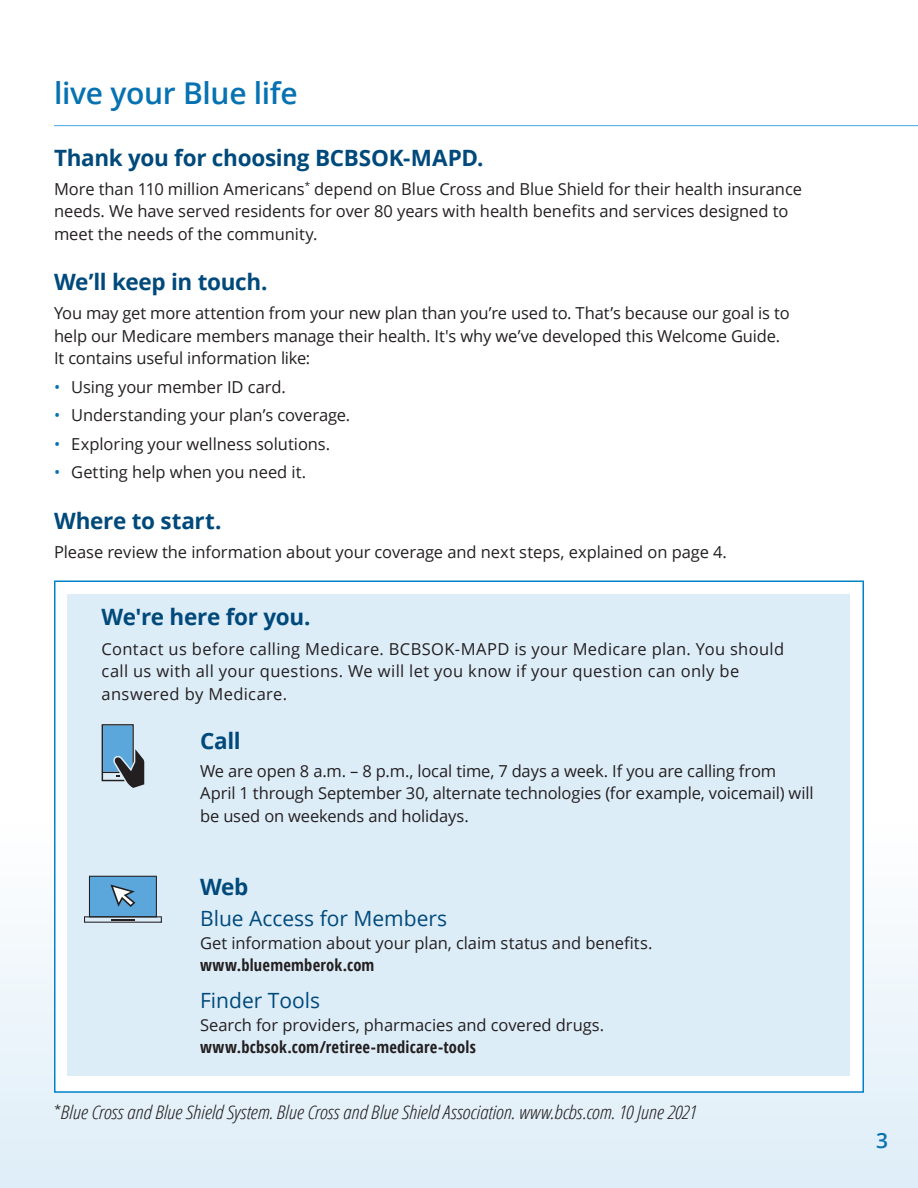
<style>
.page{position:relative;width:918px;height:1188px;background:#fff}
.page>*{position:absolute;margin:0;border:0;box-sizing:border-box;transform-origin:0 0}
.page_header{font:600 30px "Open Sans";letter-spacing:-.01em;color:#0772b1}
.sub-tier_1{font:700 22.5px "Open Sans";letter-spacing:-.015em;color:#00497b}
.inside_thin_copy{font:21px "Open Sans";color:#00497b}
.t1{font:600 21px "Open Sans";color:#0772b1}
.footnotes{font:italic 300 18.75px "Open Sans Condensed";letter-spacing:-.005em;color:#231f20;scale:1.12 1}
.Body{font:16.5px/22.5px "Open Sans";letter-spacing:-.005em;color:#231f20}
.Body-2{font:16.5px/22.5px "Open Sans";letter-spacing:.02em;color:#231f20}
.s1{color:#0772b1}
.s2{font-weight:700;font-stretch:condensed}
</style>
<div class="page">
<div style="left:0;top:824px;width:918px;height:364px;background:linear-gradient(to bottom,#fefefe,#deedf8)"></div>
<div style="left:54px;top:580px;width:810px;height:513px;background:#fff;border:2px solid #0082c8"></div>
<div style="left:68px;top:594px;width:782px;height:482px;background:#ddedf8"></div>
<hr style="left:54px;top:125px;width:864px;height:1px;background:#5ab2e3">
<svg style="left:102px;top:724px;width:42px;height:64px"></svg>
<svg style="left:84px;top:876px;width:78px;height:47px"></svg>
<h1 class="page_header" style="left:54px;top:72px;width:245px">live your Blue life</h1>
<h1 class="sub-tier_1" style="left:54px;top:142px;width:431px">Thank you for choosing BCBSOK-MAPD.</h1>
<p class="Body" style="left:54px;top:177px;width:749px">More than 110 million Americans<sup>*</sup> depend on Blue Cross and Blue Shield for their health insurance needs. We have served residents for over 80 years with health benefits and services designed to meet the needs of the community.</p>
<h1 class="sub-tier_1" style="left:54px;top:266px;width:215px">We’ll keep in touch.</h1>
<p class="Body" style="left:54px;top:302px;width:737px">You may get more attention from your new plan than you’re used to. That’s because our goal is to help our Medicare members manage their health. It's why we’ve developed this Welcome Guide.<br>It contains useful information like:</p>
<p class="Body" style="left:54px;top:375px;width:231px"><span class="s1">•</span> Using your member ID card.</p>
<p class="Body" style="left:54px;top:404px;width:295px"><span class="s1">•</span> Understanding your plan’s coverage.</p>
<p class="Body" style="left:54px;top:432px;width:275px"><span class="s1">•</span> Exploring your wellness solutions.</p>
<p class="Body" style="left:54px;top:461px;width:251px"><span class="s1">•</span> Getting help when you need it.</p>
<h1 class="sub-tier_1" style="left:54px;top:505px;width:169px">Where to start.</h1>
<p class="Body" style="left:54px;top:540px;width:672px">Please review the information about your coverage and next steps, explained on page 4.</p>
<h1 class="sub-tier_1" style="left:102px;top:601px;width:210px">We're here for you.</h1>
<p class="Body-2" style="left:102px;top:637px;width:684px">Contact us before calling Medicare. BCBSOK-MAPD is your Medicare plan. You should call us with all your questions. We will let you know if your question can only be answered by Medicare.</p>
<h1 class="sub-tier_1" style="left:200px;top:725px;width:42px">Call</h1>
<p class="Body" style="left:200px;top:759px;width:615px">We are open 8 a.m. – 8 p.m., local time, 7 days a week. If you are calling from<br>April 1 through September 30, alternate technologies (for example, voicemail) will be used on weekends and holidays.</p>
<h1 class="sub-tier_1" style="left:200px;top:871px;width:50px">Web</h1>
<p class="inside_thin_copy" style="left:200px;top:904px;width:248px">Blue Access for Members</p>
<p class="Body" style="left:200px;top:931px;width:454px">Get information about your plan, claim status and benefits. <span class="s2">www.bluememberok.com</span></p>
<p class="inside_thin_copy" style="left:200px;top:986px;width:122px">Finder Tools</p>
<p class="Body" style="left:200px;top:1013px;width:403px">Search for providers, pharmacies and covered drugs. <span class="s2">www.bcbsok.com/retiree-medicare-tools</span></p>
<p class="footnotes" style="left:55px;top:1099px;width:575px"><sup>*</sup>Blue Cross and Blue Shield System. Blue Cross and Blue Shield Association. www.bcbs.com. 10 June 2021</p>
<p class="t1" style="left:876px;top:1126px;width:13px">3</p>
</div>
